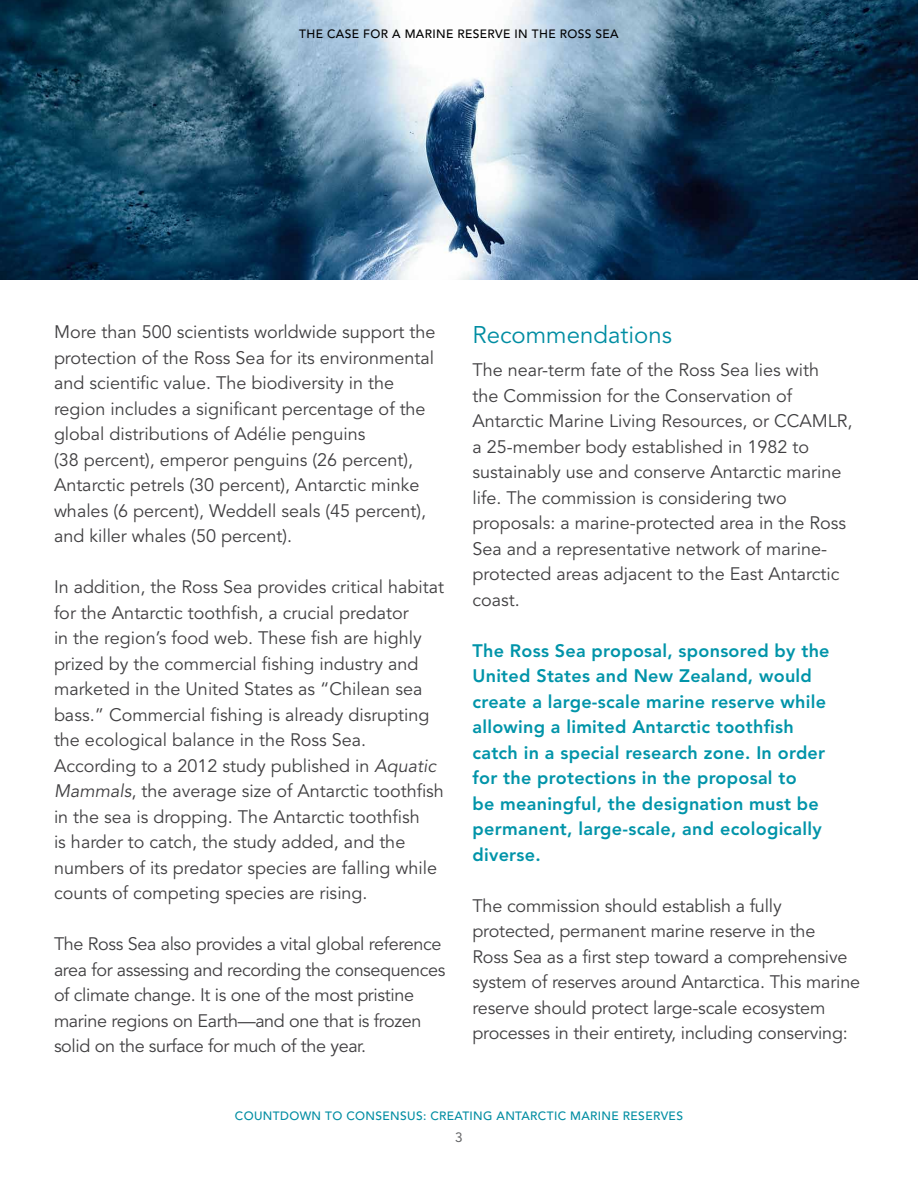
<style>
.page{position:relative;width:918px;height:1188px;background:#fff}
.page>*{position:absolute;margin:0;border:0;box-sizing:border-box;transform-origin:0 0}
.t1{font:24px "Avenir LT Std";color:#008da2}
.t2{font:18px/25.5px "Avenir LT Std";color:#414042}
.t3{font:800 18px/25.5px "Avenir LT Std";letter-spacing:.015em;color:#0094a9}
.t4{font:18px/25.5px "Avenir LT Std";letter-spacing:-.02em;color:#414042}
.t5{font:13.5px "Avenir LT Std";color:#636466}
.t6{font:500 12px "Avenir LT Std";letter-spacing:.03em;color:#008da2}
.t7{font:500 12px "Avenir LT Std";letter-spacing:.03em;color:#000}
.s1{font-style:italic}
</style>
<div class="page">
<img style="left:0;top:0;width:918px;height:279px">
<p class="t7" style="left:299px;top:27px;width:321px">THE CASE FOR A MARINE RESERVE IN THE ROSS SEA</p>
<p class="t2" style="left:54px;top:320px;width:383px">More than 500 scientists worldwide support the protection of the Ross Sea for its environmental and scientific value. The biodiversity in the region includes a significant percentage of the global distributions of Adélie penguins<br>(38 percent), emperor penguins (26 percent), Antarctic petrels (30 percent), Antarctic minke whales (6 percent), Weddell seals (45 percent), and killer whales (50 percent).</p>
<p class="t2" style="left:54px;top:575px;width:392px">In addition, the Ross Sea provides critical habitat for the Antarctic toothfish, a crucial predator<br>in the region’s food web. These fish are highly prized by the commercial fishing industry and marketed in the United States as “Chilean sea bass.” Commercial fishing is already disrupting the ecological balance in the Ross Sea.<br>According to a 2012 study published in <span class="s1">Aquatic Mammals</span>, the average size of Antarctic toothfish in the sea is dropping. The Antarctic toothfish<br>is harder to catch, the study added, and the numbers of its predator species are falling while counts of competing species are rising.</p>
<p class="t4" style="left:54px;top:932px;width:393px">The Ross Sea also provides a vital global reference area for assessing and recording the consequences of climate change. It is one of the most pristine marine regions on Earth—and one that is frozen solid on the surface for much of the year.</p>
<h1 class="t1" style="left:472px;top:321px;width:201px">Recommendations</h1>
<p class="t2" style="left:472px;top:358px;width:382px">The near-term fate of the Ross Sea lies with<br>the Commission for the Conservation of Antarctic Marine Living Resources, or CCAMLR, a 25-member body established in 1982 to sustainably use and conserve Antarctic marine life. The commission is considering two proposals: a marine-protected area in the Ross Sea and a representative network of marine&shy;protected areas adjacent to the East Antarctic coast.</p>
<p class="t3" style="left:472px;top:638px;width:359px">The Ross Sea proposal, sponsored by the United States and New Zealand, would create a large-scale marine reserve while allowing a limited Antarctic toothfish catch in a special research zone. In order for the protections in the proposal to<br>be meaningful, the designation must be permanent, large-scale, and ecologically diverse.</p>
<p class="t2" style="left:472px;top:893px;width:389px">The commission should establish a fully protected, permanent marine reserve in the<br>Ross Sea as a first step toward a comprehensive system of reserves around Antarctica. This marine reserve should protect large-scale ecosystem processes in their entirety, including conserving:</p>
<p class="t6" style="left:235px;top:1109px;width:289px">COUNTDOWN TO CONSENSUS: CREATING ANTARCTI</p>
<p class="t6" style="left:558px;top:1109px;width:127px">C MARI NE RESERVES</p>
<p class="t5" style="left:455px;top:1130px;width:9px">3</p>
</div>
